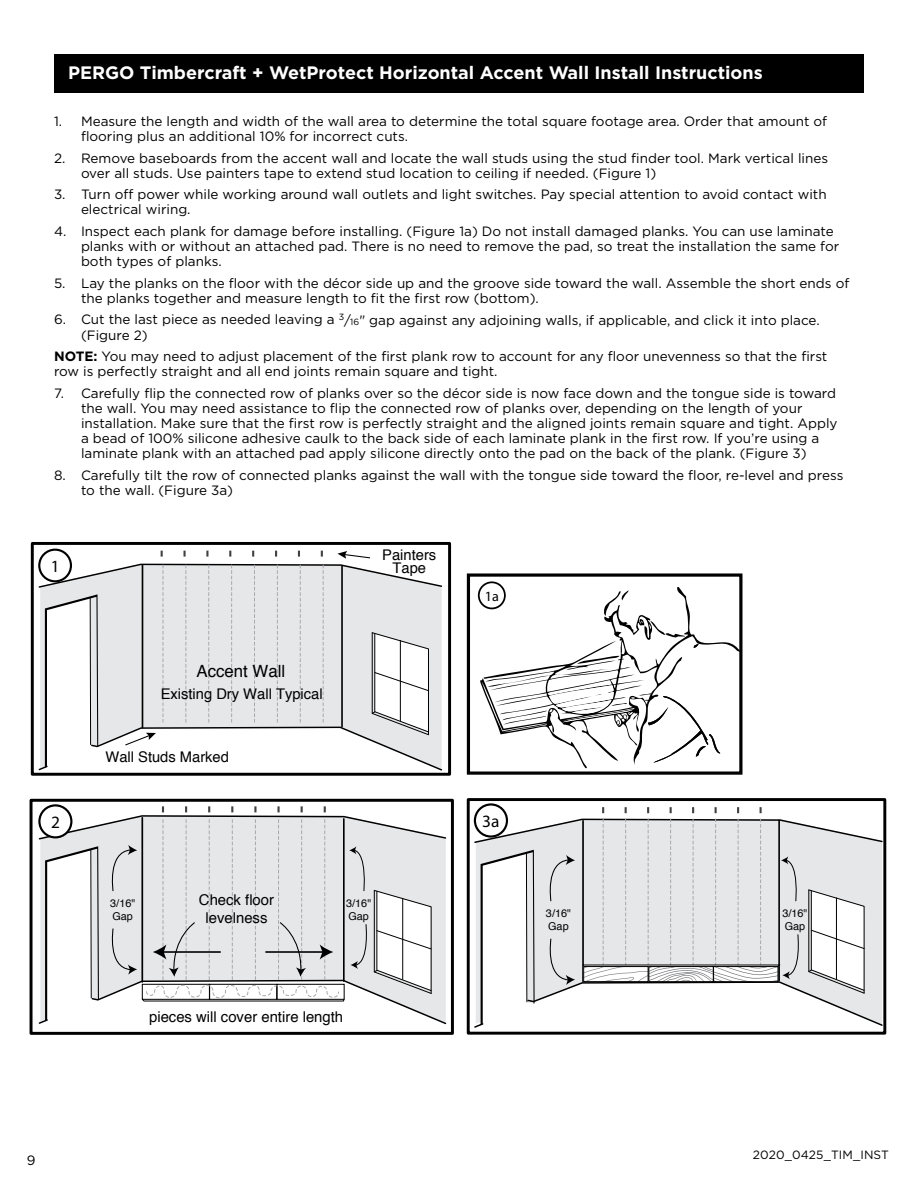
<style>
.page{position:relative;width:918px;height:1188px;background:#fff}
.page>*{position:absolute;margin:0;border:0;box-sizing:border-box;transform-origin:0 0}
.t1{font:700 18px "Gotham";color:#fff}
.t2{font:17.4px "Myriad Pro";color:#000}
.t3{font:17.25px "Myriad Pro";color:#000}
.t4{font:17.1px "Myriad Pro";color:#000}
.t5{font:16.8px "Helvetica";color:#000}
.t6{font:14.85px/17.9px "Helvetica";color:#000;text-align:center}
.t7{font:14.7px "Helvetica";color:#000}
.t8{font:14.1px "Myriad Pro";color:#000}
.t9{font:13.5px/15px "Gotham";color:#000}
.t10{font:12px "Gotham";letter-spacing:.01em;color:#000}
.t11{font:10.8px/13.6px "Helvetica";color:#000}
.s1{font-size:9px}
.s2{font-weight:700}
</style>
<div class="page">
<div style="left:54px;top:54px;width:810px;height:39px;background:#000"></div>
<div style="left:31px;top:542px;width:420px;height:234px;border:3px solid #000"></div>
<div style="left:38px;top:549px;width:34px;height:33px;border:2px solid #000;border-radius:50%"></div>
<svg style="left:38px;top:551px;width:405px;height:220px"></svg>
<svg style="left:482px;top:590px;width:238px;height:173px"></svg>
<div style="left:479px;top:582px;width:26px;height:26px;background:#fff;border-radius:50%"></div>
<div style="left:478px;top:581px;width:28px;height:28px;border:2px solid #000;border-radius:50%"></div>
<div style="left:467px;top:573px;width:275px;height:202px;border:2px solid #000"></div>
<div style="left:30px;top:799px;width:424px;height:236px;border:3px solid #000"></div>
<div style="left:38px;top:804px;width:34px;height:34px;border:2px solid #000;border-radius:50%"></div>
<svg style="left:38px;top:806px;width:409px;height:219px"></svg>
<div style="left:467px;top:798px;width:419px;height:237px;border:3px solid #000"></div>
<svg style="left:473px;top:807px;width:411px;height:222px"></svg>
<div style="left:713px;top:966px;width:65px;height:16px;border:1px solid #000"></div>
<div style="left:475px;top:804px;width:32px;height:33px;background:#fff;border-radius:50%"></div>
<div style="left:474px;top:803px;width:34px;height:35px;border:2px solid #000;border-radius:50%"></div>
<h1 class="t1" style="left:68px;top:62px;width:696px">PERGO Timbercraft + WetProtect Horizontal Accent Wall Install Instructions</h1>
<p class="t9" style="left:81px;top:113px;width:748px;text-indent:-27px">1. Measure the length and width of the wall area to determine the total square footage area. Order that amount of flooring plus an additional 10% for incorrect cuts.</p>
<p class="t9" style="left:81px;top:150px;width:749px;text-indent:-27px">2. Remove baseboards from the accent wall and locate the wall studs using the stud finder tool. Mark vertical lines over all studs. Use painters tape to extend stud location to ceiling if needed. (Figure 1)</p>
<p class="t9" style="left:81px;top:187px;width:747px;text-indent:-27px">3. Turn off power while working around wall outlets and light switches. Pay special attention to avoid contact with electrical wiring.</p>
<p class="t9" style="left:81px;top:223px;width:760px;text-indent:-27px">4. Inspect each plank for damage before installing. (Figure 1a) Do not install damaged planks. You can use laminate planks with or without an attached pad. There is no need to remove the pad, so treat the installation the same for both types of planks.</p>
<p class="t9" style="left:81px;top:275px;width:770px;text-indent:-27px">5. Lay the planks on the floor with the décor side up and the groove side toward the wall. Assemble the short ends of the planks together and measure length to fit the first row (bottom).</p>
<p class="t9" style="left:81px;top:312px;width:740px;text-indent:-27px">6. Cut the last piece as needed leaving a <sup>3</sup>/<span class="s1">16</span>" gap against any adjoining walls, if applicable, and click it into place. (Figure 2)</p>
<p class="t9" style="left:54px;top:349px;width:775px"><span class="s2">NOTE:</span> You may need to adjust placement of the first plank row to account for any floor unevenness so that the first row is perfectly straight and all end joints remain square and tight.</p>
<p class="t9" style="left:81px;top:385px;width:758px;text-indent:-27px">7. Carefully flip the connected row of planks over so the décor side is now face down and the tongue side is toward the wall. You may need assistance to flip the connected row of planks over, depending on the length of your installation. Make sure that the first row is perfectly straight and the aligned joints remain square and tight. Apply a bead of 100% silicone adhesive caulk to the back side of each laminate plank in the first row. If you’re using a laminate plank with an attached pad apply silicone directly onto the pad on the back of the plank. (Figure 3)</p>
<p class="t9" style="left:81px;top:467px;width:764px;text-indent:-27px">8. Carefully tilt the row of connected planks against the wall with the tongue side toward the floor, re-level and press to the wall. (Figure 3a)</p>
<p class="t7" style="left:382px;top:543px;width:55px">Painters</p>
<p class="t4" style="left:51px;top:556px;width:10px">1</p>
<p class="t7" style="left:393px;top:557px;width:35px">Tape</p>
<p class="t5" style="left:197px;top:658px;width:90px">Accent Wall</p>
<p class="t7" style="left:161px;top:683px;width:163px">Existing Dry Wall Typical</p>
<p class="t3" style="left:51px;top:811px;width:10px">2</p>
<p class="t7" style="left:105px;top:745px;width:125px">Wall Studs Marked</p>
<p class="t8" style="left:485px;top:587px;width:16px">1a</p>
<p class="t2" style="left:482px;top:810px;width:19px">3a</p>
<p class="t6" style="left:199px;top:891px;width:77px">Check floor levelness</p>
<p class="t11" style="left:110px;top:896px;width:26px">3/16"<br>Gap</p>
<p class="t11" style="left:346px;top:896px;width:26px">3/16"<br>Gap</p>
<p class="t11" style="left:546px;top:907px;width:26px">3/16"<br>Gap</p>
<p class="t11" style="left:782px;top:907px;width:26px">3/16"<br>Gap</p>
<p class="t6" style="left:149px;top:1008px;width:196px">pieces will cover entire length</p>
<p class="t9" style="left:27px;top:1153px;width:10px">9</p>
<p class="t10" style="left:753px;top:1148px;width:138px">2020_0425_TIM_INST</p>
</div>
